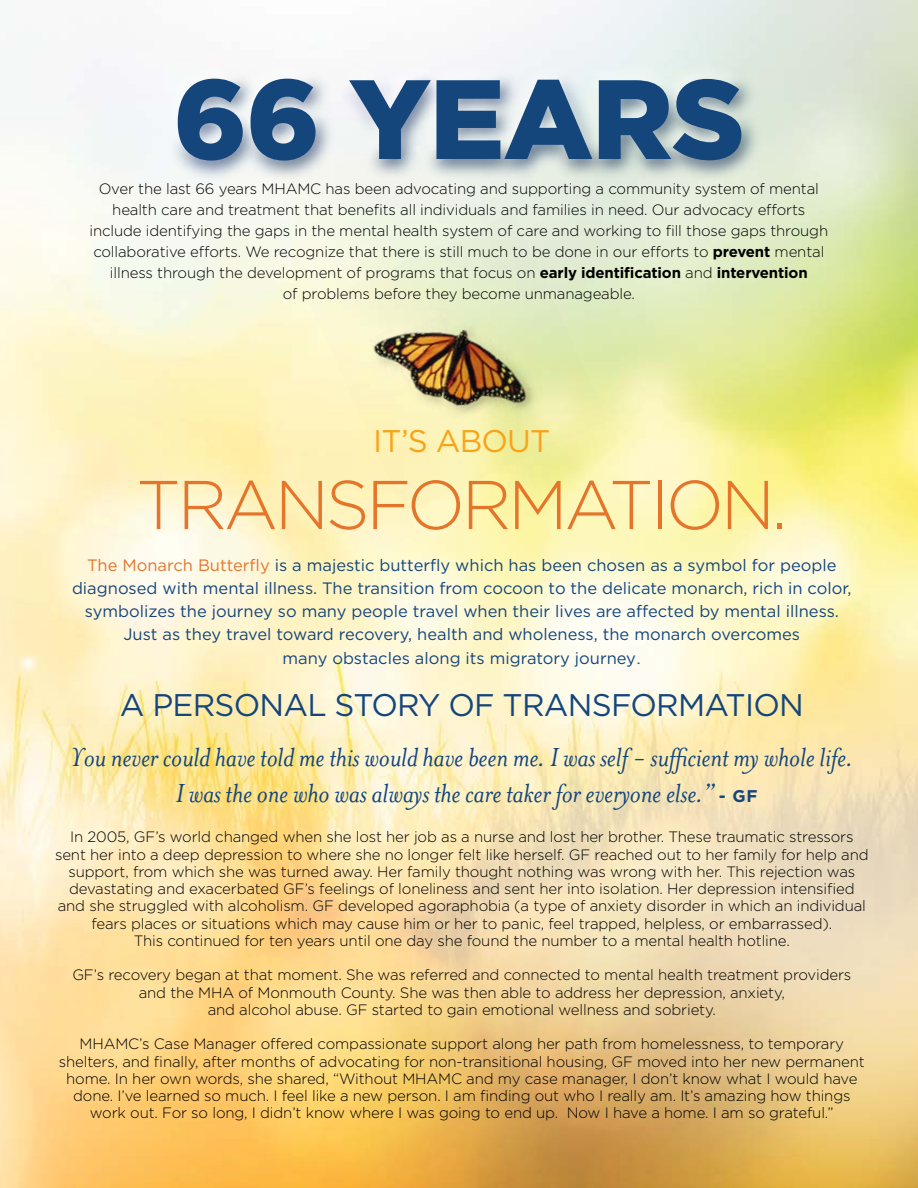
<style>
.page{position:relative;width:918px;height:1188px;background:#fff}
.page>*{position:absolute;margin:0;border:0;box-sizing:border-box;transform-origin:0 0}
.t1{font:900 112.5px "Gotham";letter-spacing:-.01em;color:#14467c}
.t2{font:300 68.85px "Gotham";letter-spacing:-.05em;color:#e5752b}
.t3{font:31.35px "Gotham";letter-spacing:-.025em;color:#14467c}
.t4{font:31.35px "Gotham";letter-spacing:-.025em;color:#faa61a}
.t5{font:italic 30px/36px "Mrs Eaves";letter-spacing:-.01em;color:#14467c;text-align:center}
.t6{font:16.5px/23.2px "Gotham";color:#14467c;text-align:center}
.t7{font:300 15px/17.2px "Gotham";letter-spacing:-.01em;color:#000;text-align:center}
.s1{font-weight:700}
.s2{color:#e5752b}
.s3{font-family:"Mrs Eaves Roman"}
.s4{font-family:"Gotham";font-weight:700;font-style:normal;font-size:16.95px}
</style>
<div class="page">
<img style="left:0;top:0;width:918px;height:1188px">
<img style="left:310px;top:212px;width:298px;height:301px">
<div style="left:155px;top:55px;width:598px;height:114px;background:#fff;opacity:.66"></div>
<div style="left:166px;top:68px;width:598px;height:117px;background:#1b3668;opacity:.66"></div>
<h1 class="t1" style="left:173px;top:42px;width:573px">66 YEARS</h1>
<p class="t7" style="left:90px;top:178px;width:740px;line-height:21px">Over the last 66 years MHAMC has been advocating and supporting a community system of mental health care and treatment that benefits all individuals and families in need. Our advocacy efforts include identifying the gaps in the mental health system of care and working to fill those gaps through collaborative efforts. We recognize that there is still much to be done in our efforts to <span class="s1">prevent</span> mental illness through the development of programs that focus on <span class="s1">early identification</span> and <span class="s1">intervention<br></span>of problems before they become unmanageable.</p>
<h3 class="t4" style="left:373px;top:420px;width:179px">IT’S ABOUT</h3>
<h2 class="t2" style="left:136px;top:461px;width:653px">TRANSFORMATION.</h2>
<p class="t6" style="left:72px;top:553px;width:781px"><span class="s2">The Monarch Butterfly</span> is a majestic butterfly which has been chosen as a symbol for people diagnosed with mental illness. The transition from cocoon to the delicate monarch, rich in color, symbolizes the journey so many people travel when their lives are affected by mental illness.<br>Just as they travel toward recovery, health and wholeness, the monarch overcomes<br>many obstacles along its migratory journey<span class="s3">.</span></p>
<h3 class="t3" style="left:120px;top:685px;width:686px">A PERSONAL STORY OF TRANSFORMATION</h3>
<h3 class="t5" style="left:70px;top:739px;width:785px">You never could have told me this would have been me. I was self - sufficient my whole life.<br>I was the one who was always the care taker for everyone else.” <span class="s4">- GF</span></h3>
<p class="t7" style="left:55px;top:828px;width:815px">In 2005, GF’s world changed when she lost her job as a nurse and lost her brother. These traumatic stressors sent her into a deep depression to where she no longer felt like herself. GF reached out to her family for help and support, from which she was turned away. Her family thought nothing was wrong with her. This rejection was devastating and exacerbated GF’s feelings of loneliness and sent her into isolation. Her depression intensified and she struggled with alcoholism. GF developed agoraphobia (a type of anxiety disorder in which an individual fears places or situations which may cause him or her to panic, feel trapped, helpless, or embarrassed).<br>This continued for ten years until one day she found the number to a mental health hotline.</p>
<p class="t7" style="left:72px;top:966px;width:781px">GF’s recovery began at that moment. She was referred and connected to mental health treatment providers and the MHA of Monmouth County. She was then able to address her depression, anxiety,<br>and alcohol abuse. GF started to gain emotional wellness and sobriety.</p>
<p class="t7" style="left:59px;top:1035px;width:808px">MHAMC’s Case Manager offered compassionate support along her path from homelessness, to temporary shelters, and finally, after months of advocating for non-transitional housing, GF moved into her new permanent home. In her own words, she shared, “Without MHAMC and my case manager, I don’t know what I would have done. I’ve learned so much. I feel like a new person. I am finding out who I really am. It’s amazing how things work out. For so long, I didn’t know where I was going to end up. Now I have a home. I am so grateful.”</p>
</div>
